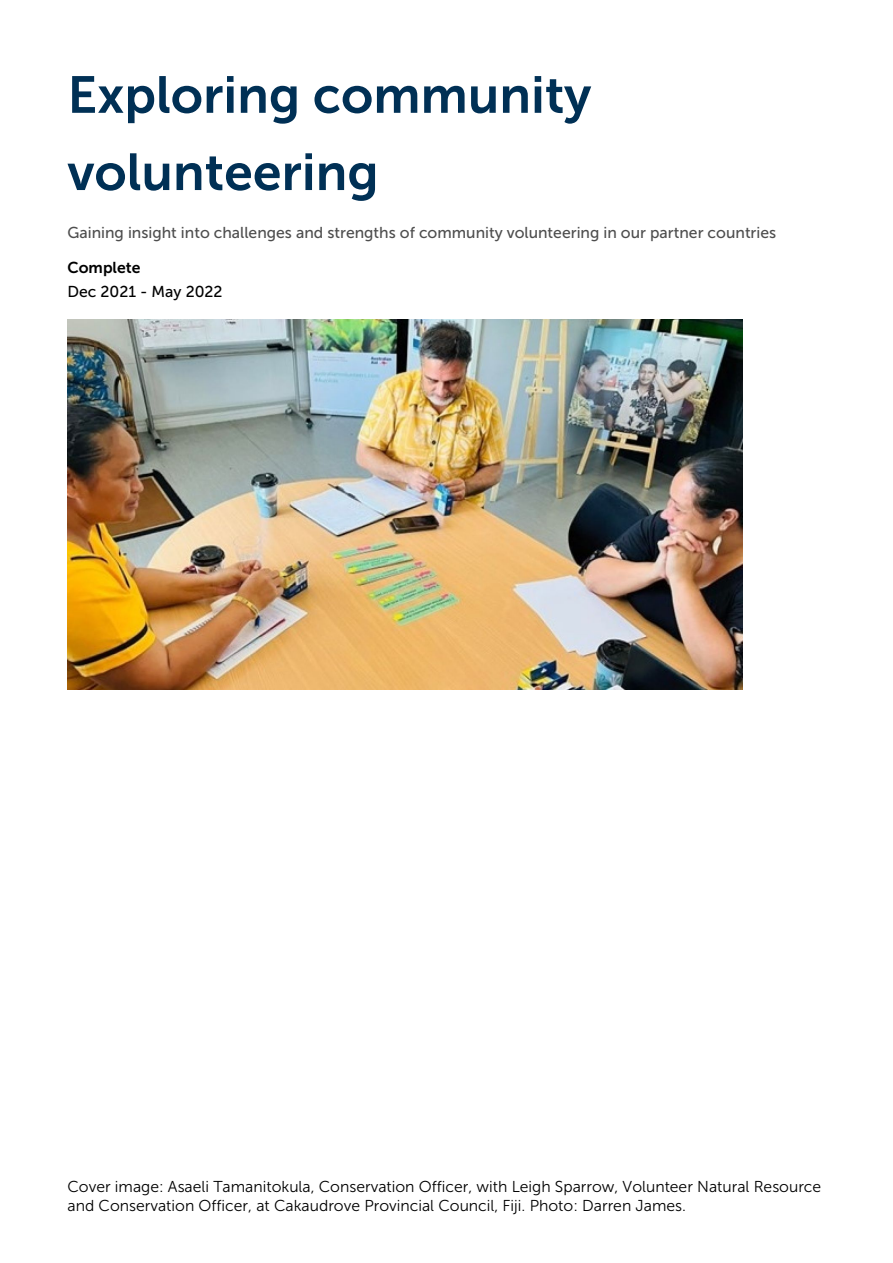
<style>
.page{position:relative;width:893px;height:1263px;background:#fff}
.page>*{position:absolute;margin:0;border:0;box-sizing:border-box;transform-origin:0 0}
.t1{font:51.75px/77.2px "Museo Sans 700";color:#003055}
.t2{font:15.75px/18.9px "Museo Sans 300";color:#000}
.t3{font:15.75px "Museo Sans 500";color:rgb(0 0 0/.7)}
.t4{font:15.75px "Museo Sans 500";color:#000}
.t5{font:15.75px "Museo Sans 700";color:#000}
</style>
<div class="page">
<img style="left:68px;top:320px;width:674px;height:370px">
<h1 class="t1" style="left:68px;top:57px;width:525px">Exploring community volunteering</h1>
<p class="t3" style="left:68px;top:223px;width:710px">Gaining insight into challenges and strengths of community volunteering in our partner countries</p>
<p class="t5" style="left:68px;top:258px;width:74px">Complete</p>
<p class="t4" style="left:68px;top:282px;width:157px">Dec 2021 - May 2022</p>
<p class="t2" style="left:68px;top:1178px;width:755px">Cover image: Asaeli Tamanitokula, Conservation Officer, with Leigh Sparrow, Volunteer Natural Resource and Conservation Officer, at Cakaudrove Provincial Council, Fiji. Photo: Darren James.</p>
</div>
